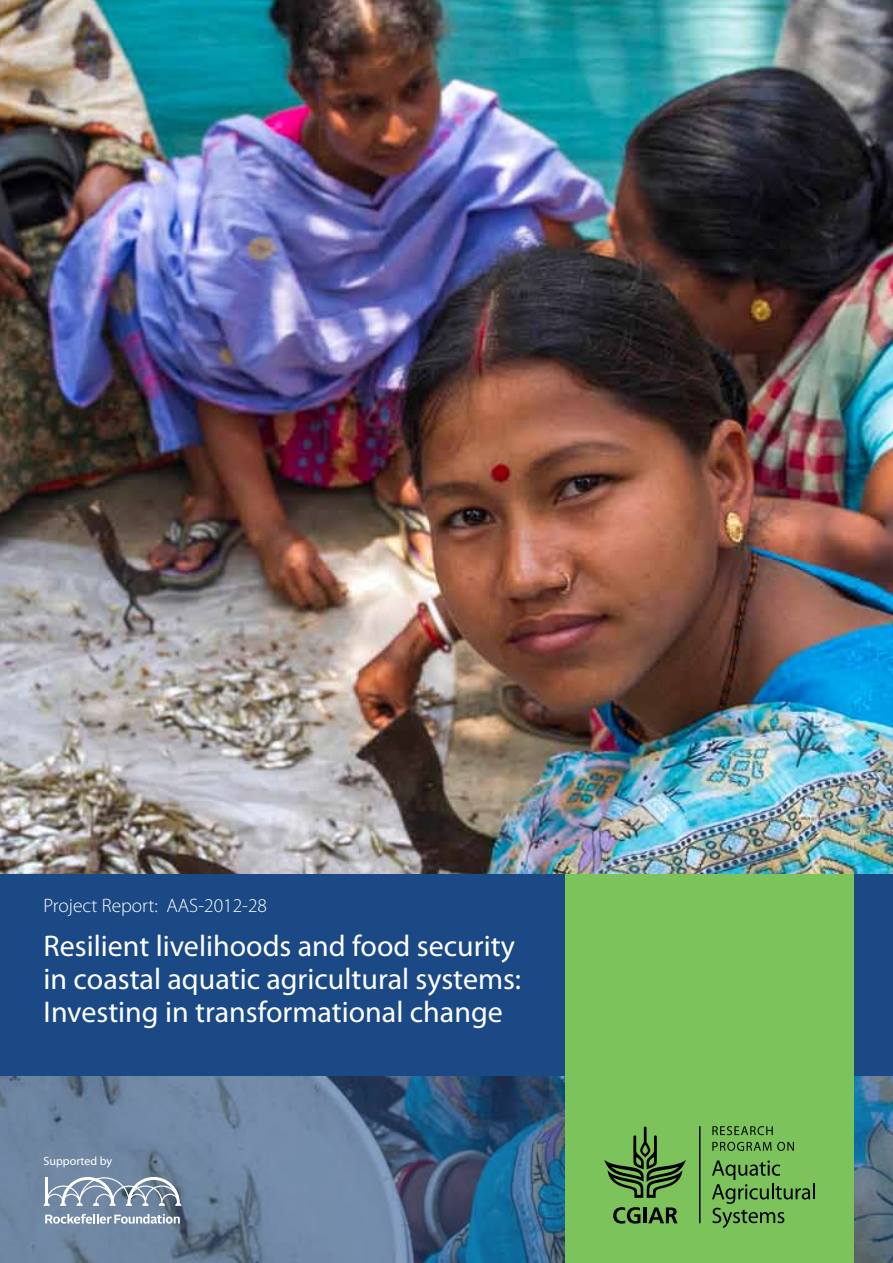
<style>
.page{position:relative;width:893px;height:1263px;background:#fff}
.page>*{position:absolute;margin:0;border:0;box-sizing:border-box;transform-origin:0 0}
.t1{font:30px/33px "Myriad Pro";color:#fff}
.t2{font:300 19.5px "Myriad Pro";color:#fff}
.t3{font:12px "Myriad Pro";color:#fff}
</style>
<div class="page">
<img style="left:0;top:0;width:893px;height:875px">
<svg style="left:0;top:1076px;width:893px;height:187px"></svg>
<div style="left:0;top:875px;width:893px;height:201px;background:#1b4985"></div>
<div style="left:566px;top:875px;width:288px;height:388px;background:#7dc35c"></div>
<svg style="left:604px;top:1126px;width:82px;height:72px"></svg>
<svg style="left:613px;top:1207px;width:27px;height:16px"></svg>
<hr style="left:643px;top:1207px;width:4px;height:16px;background:#000">
<svg style="left:648px;top:1207px;width:29px;height:16px"></svg>
<svg style="left:712px;top:1126px;width:61px;height:9px"></svg>
<svg style="left:712px;top:1142px;width:82px;height:9px"></svg>
<svg style="left:712px;top:1160px;width:103px;height:68px"></svg>
<hr style="left:699px;top:1126px;width:1px;height:97px;background:#000">
<svg style="left:45px;top:1214px;width:135px;height:10px"></svg>
<svg style="left:44px;top:1177px;width:137px;height:29px"></svg>
<p class="t2" style="left:44px;top:894px;width:225px">Project Report: AAS-2012-28</p>
<p class="t1" style="left:44px;top:929px;width:479px">Resilient livelihoods and food security in coastal aquatic agricultural systems:<br>Investing in transformational change</p>
<p class="t3" style="left:44px;top:1154px;width:70px">Supported by</p>
</div>
